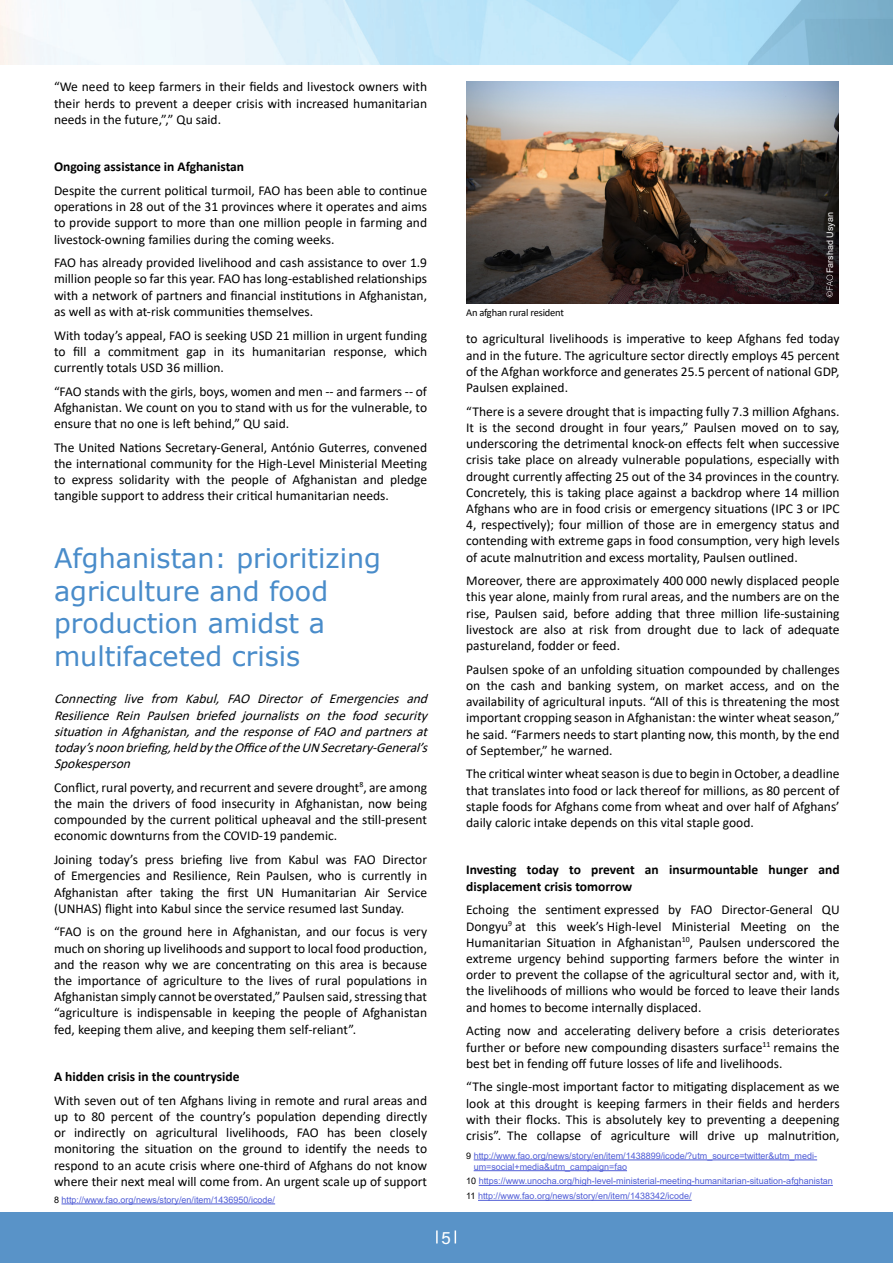
<style>
.page{position:relative;width:893px;height:1263px;background:#fff}
.page>*{position:absolute;margin:0;border:0;box-sizing:border-box;transform-origin:0 0}
.t1{font:27px/32.4px "Verdana";color:#498cca}
.t2{font:18px "Acumin Variable Concept";color:#fff}
.t3{font:13.5px/16.2px "Calibri";color:#000;text-align:justify}
.t4{font:italic 13.5px/16.2px "Calibri";color:#000;text-align:justify}
.t5{font:700 13.5px/16.2px "Calibri";color:#000}
.t6{font:10.5px "Calibri";letter-spacing:-.02em;color:#000}
.Foot_note_st{font:9px/10.8px "Arial";color:#4f5cd6}
.t7{font:9px "Arial";color:#fff}
.s1{color:#000}
</style>
<div class="page">
<div style="left:0;top:1212px;width:893px;height:51px;background:#5993c8"></div>
<img style="left:0;top:0;width:893px;height:64px">
<svg style="left:455px;top:1230px;width:1px;height:13px"></svg>
<svg style="left:436px;top:1230px;width:2px;height:13px"></svg>
<img style="left:466px;top:81px;width:373px;height:222px">
<svg style="left:826px;top:275px;width:8px;height:22px"></svg>
<hr style="left:62px;top:1203px;width:213px;height:1px;background:#4f5cd6">
<hr style="left:474px;top:1159px;width:343px;height:1px;background:#4f5cd6">
<hr style="left:474px;top:1170px;width:153px;height:1px;background:#4f5cd6">
<hr style="left:479px;top:1185px;width:354px;height:1px;background:#4f5cd6">
<hr style="left:478px;top:1200px;width:214px;height:1px;background:#4f5cd6">
<p class="t3" style="left:54px;top:78px;width:375px">“We need to keep farmers in their fields and livestock owners with their herds to prevent a deeper crisis with increased humanitarian needs in the future,”,” Qu said.</p>
<p class="t5" style="left:54px;top:158px;width:192px">Ongoing assistance in Afghanistan</p>
<p class="t3" style="left:54px;top:182px;width:375px">Despite the current political turmoil, FAO has been able to continue operations in 28 out of the 31 provinces where it operates and aims to provide support to more than one million people in farming and livestock-owning families during the coming weeks.</p>
<p class="t3" style="left:54px;top:254px;width:375px">FAO has already provided livelihood and cash assistance to over 1.9 million people so far this year. FAO has long-established relationships with a network of partners and financial institutions in Afghanistan, as well as with at-risk communities themselves.</p>
<p class="t3" style="left:54px;top:327px;width:375px">With today’s appeal, FAO is seeking USD 21 million in urgent funding to fill a commitment gap in its humanitarian response, which currently totals USD 36 million.</p>
<p class="t3" style="left:54px;top:383px;width:375px">“FAO stands with the girls, boys, women and men -- and farmers -- of Afghanistan. We count on you to stand with us for the vulnerable, to ensure that no one is left behind,” QU said.</p>
<p class="t3" style="left:54px;top:439px;width:375px">The United Nations Secretary-General, António Guterres, convened the international community for the High-Level Ministerial Meeting to express solidarity with the people of Afghanistan and pledge tangible support to address their critical humanitarian needs.</p>
<p class="t1" style="left:54px;top:542px;width:328px">Afghanistan: prioritizing agriculture and food production amidst a multifaceted crisis</p>
<p class="t4" style="left:54px;top:690px;width:379px">Connecting live from Kabul, FAO Director of Emergencies and Resilience Rein Paulsen briefed journalists on the food security situationinAfghanistan,andtheresponseofFAOandpartnersat today’snoonbriefing,heldbytheOfficeoftheUNSecretary-General’s Spokesperson</p>
<p class="t3" style="left:54px;top:779px;width:375px">Conflict, rural poverty, and recurrent and severe drought<sup>8</sup>, are among the main the drivers of food insecurity in Afghanistan, now being compounded by the current political upheaval and the still-present economic downturns from the COVID-19 pandemic.</p>
<p class="t3" style="left:54px;top:851px;width:375px">Joining today’s press briefing live from Kabul was FAO Director of Emergencies and Resilience, Rein Paulsen, who is currently in Afghanistan after taking the first UN Humanitarian Air Service (UNHAS) flight into Kabul since the service resumed last Sunday.</p>
<p class="t3" style="left:54px;top:923px;width:375px">“FAO is on the ground here in Afghanistan, and our focus is very much on shoring up livelihoods and support to local food production, and the reason why we are concentrating on this area is because the importance of agriculture to the lives of rural populations in Afghanistan simply cannot be overstated,” Paulsen said, stressing that “agriculture is indispensable in keeping the people of Afghanistan fed, keeping them alive, and keeping them self-reliant”.</p>
<p class="t5" style="left:54px;top:1068px;width:187px">A hidden crisis in the countryside</p>
<p class="t3" style="left:54px;top:1092px;width:375px">With seven out of ten Afghans living in remote and rural areas and up to 80 percent of the country’s population depending directly or indirectly on agricultural livelihoods, FAO has been closely monitoring the situation on the ground to identify the needs to respond to an acute crisis where one-third of Afghans do not know where their next meal will come from. An urgent scale up of support</p>
<p class="Foot_note_st" style="left:54px;top:1194px;width:223px"><span class="s1">8</span> http://www.fao.org/news/story/en/item/1436950/icode/</p>
<p class="t2" style="left:441px;top:1225px;width:11px">5</p>
<p class="t6" style="left:466px;top:305px;width:99px">An afghan rural resident</p>
<p class="t7" style="left:824px;top:273px;width:63px;rotate:-90deg">Farshad Usyan</p>
<p class="t3" style="left:466px;top:330px;width:375px">to agricultural livelihoods is imperative to keep Afghans fed today and in the future. The agriculture sector directly employs 45 percent of the Afghan workforce and generates 25.5 percent of national GDP, Paulsen explained.</p>
<p class="t3" style="left:466px;top:403px;width:375px">“There is a severe drought that is impacting fully 7.3 million Afghans.<br>It is the second drought in four years,” Paulsen moved on to say, underscoring the detrimental knock-on effects felt when successive crisis take place on already vulnerable populations, especially with drought currently affecting 25 out of the 34 provinces in the country.<br>Concretely, this is taking place against a backdrop where 14 million Afghans who are in food crisis or emergency situations (IPC 3 or IPC 4, respectively); four million of those are in emergency status and contending with extreme gaps in food consumption, very high levels of acute malnutrition and excess mortality, Paulsen outlined.</p>
<p class="t3" style="left:466px;top:572px;width:375px">Moreover, there are approximately 400 000 newly displaced people this year alone, mainly from rural areas, and the numbers are on the rise, Paulsen said, before adding that three million life-sustaining livestock are also at risk from drought due to lack of adequate pastureland, fodder or feed.</p>
<p class="t3" style="left:466px;top:661px;width:375px">Paulsen spoke of an unfolding situation compounded by challenges on the cash and banking system, on market access, and on the availability of agricultural inputs. “All of this is threatening the most important cropping season in Afghanistan: the winter wheat season,” he said. “Farmers needs to start planting now, this month, by the end of September,” he warned.</p>
<p class="t3" style="left:466px;top:765px;width:375px">The critical winter wheat season is due to begin in October, a deadline that translates into food or lack thereof for millions, as 80 percent of staple foods for Afghans come from wheat and over half of Afghans’ daily caloric intake depends on this vital staple good.</p>
<p class="t5" style="left:466px;top:862px;width:375px">Investing today to prevent an insurmountable hunger and displacement crisis tomorrow</p>
<p class="t3" style="left:466px;top:901px;width:375px">Echoing the sentiment expressed by FAO Director-General QU Dongyu<sup>9</sup> at this week’s High-level Ministerial Meeting on the Humanitarian Situation in Afghanistan<sup>10</sup>, Paulsen underscored the extreme urgency behind supporting farmers before the winter in order to prevent the collapse of the agricultural sector and, with it, the livelihoods of millions who would be forced to leave their lands and homes to become internally displaced.</p>
<p class="t3" style="left:466px;top:1022px;width:375px">Acting now and accelerating delivery before a crisis deteriorates further or before new compounding disasters surface<sup>11</sup> remains the best bet in fending off future losses of life and livelihoods.</p>
<p class="t3" style="left:466px;top:1078px;width:375px">“The single-most important factor to mitigating displacement as we look at this drought is keeping farmers in their fields and herders with their flocks. This is absolutely key to preventing a deepening crisis”. The collapse of agriculture will drive up malnutrition,</p>
<p class="Foot_note_st" style="left:474px;top:1150px;width:345px;text-indent:-8px"><span class="s1">9</span> http://www.fao.org/news/story/en/item/1438899/icode/?utm_source=twitter&amp;utm_medi&shy;um=social+media&amp;utm_campaign=fao</p>
<p class="Foot_note_st" style="left:466px;top:1176px;width:368px"><span class="s1">10</span> https://www.unocha.org/high-level-ministerial-meeting-humanitarian-situation-afghanistan</p>
<p class="Foot_note_st" style="left:466px;top:1191px;width:227px"><span class="s1">11</span> http://www.fao.org/news/story/en/item/1438342/icode/</p>
</div>
